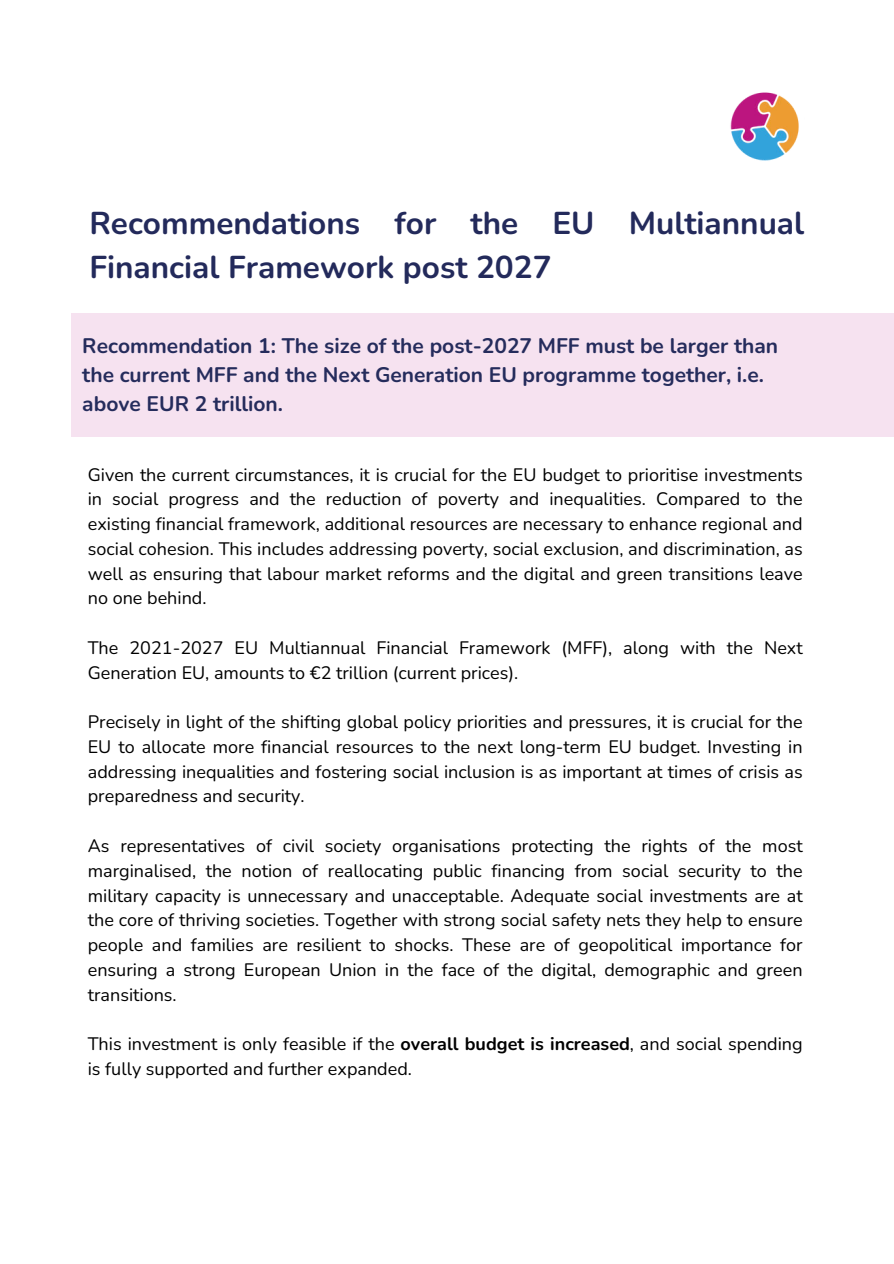
<style>
.page{position:relative;width:894px;height:1264px;background:#fff}
.page>*{position:absolute;margin:0;border:0;box-sizing:border-box;transform-origin:0 0}
.t1{font:700 31.5px/43.8px "Nunito";color:#232a5b}
.t2{font:700 21px/29.2px "Nunito";color:#252c5c}
.t3{font:18px/24.8px "Nunito";color:#000;text-align:justify}
.s1{font-weight:700}
</style>
<div class="page">
<div style="left:71px;top:313px;width:822px;height:124px;background:#f6e2f0"></div>
<img style="left:730px;top:92px;width:69px;height:69px">
<h1 class="t1" style="left:89px;top:200px;width:716px">Recommendations for the EU Multiannual<br>Financial Framework post 2027</h1>
<p class="t2" style="left:82px;top:330px;width:697px">Recommendation 1: The size of the post-2027 MFF must be larger than the current MFF and the Next Generation EU programme together, i.e. above EUR 2 trillion.</p>
<p class="t3" style="left:88px;top:461px;width:716px">Given the current circumstances, it is crucial for the EU budget to prioritise investments in social progress and the reduction of poverty and inequalities. Compared to the existing financial framework, additional resources are necessary to enhance regional and social cohesion. This includes addressing poverty, social exclusion, and discrimination, as well as ensuring that labour market reforms and the digital and green transitions leave no one behind.</p>
<p class="t3" style="left:88px;top:634px;width:716px">The 2021-2027 EU Multiannual Financial Framework (MFF), along with the Next<br>Generation EU, amounts to €2 trillion (current prices).</p>
<p class="t3" style="left:88px;top:709px;width:716px">Precisely in light of the shifting global policy priorities and pressures, it is crucial for the EU to allocate more financial resources to the next long-term EU budget. Investing in addressing inequalities and fostering social inclusion is as important at times of crisis as preparedness and security.</p>
<p class="t3" style="left:88px;top:832px;width:716px">As representatives of civil society organisations protecting the rights of the most marginalised, the notion of reallocating public financing from social security to the military capacity is unnecessary and unacceptable. Adequate social investments are at the core of thriving societies. Together with strong social safety nets they help to ensure people and families are resilient to shocks. These are of geopolitical importance for ensuring a strong European Union in the face of the digital, demographic and green transitions.</p>
<p class="t3" style="left:88px;top:1030px;width:716px">This investment is only feasible if the <span class="s1">overall budget is increased</span>, and social spending is fully supported and further expanded.</p>
</div>
